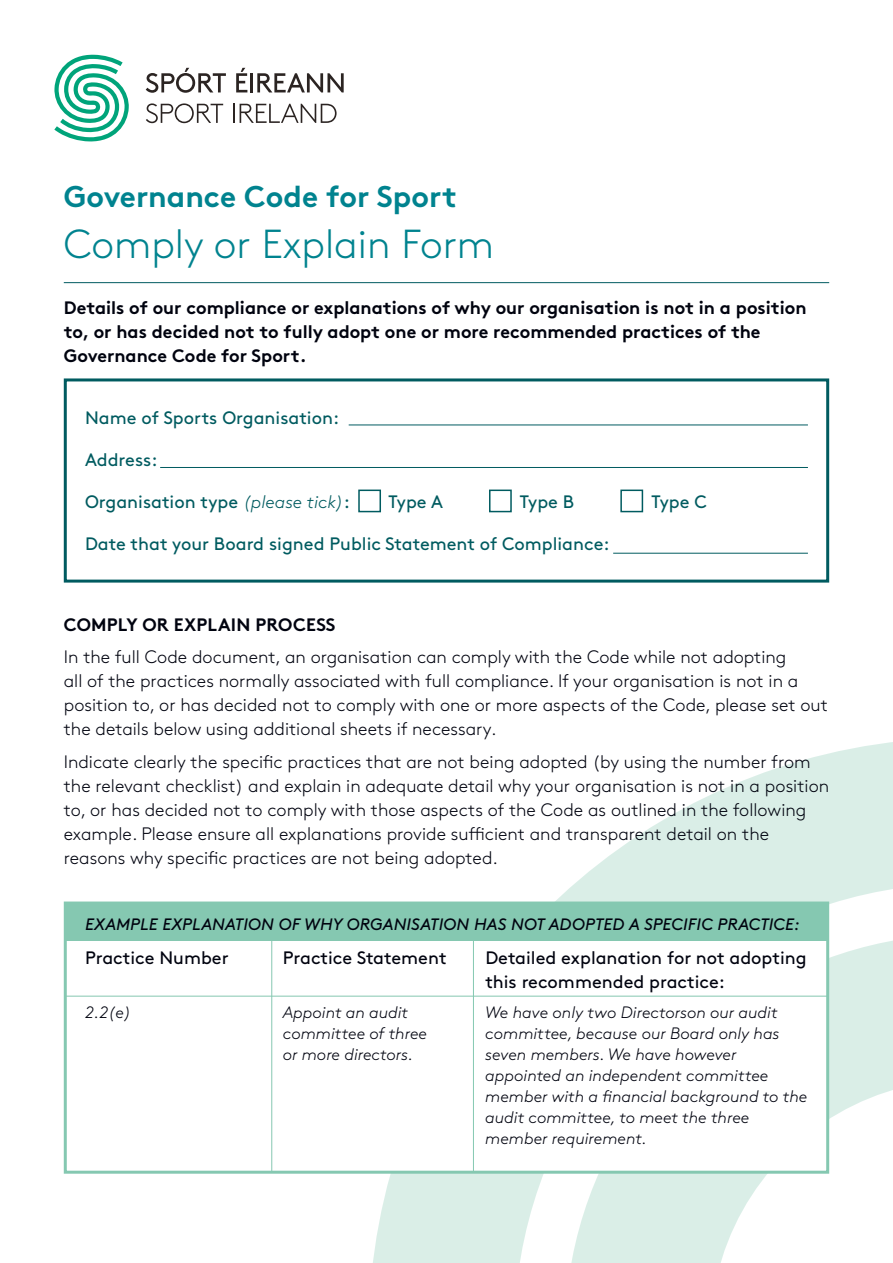
<style>
.page{position:relative;width:893px;height:1263px;background:#fff}
.page>*{position:absolute;margin:0;border:0;box-sizing:border-box;transform-origin:0 0}
.t1{font:300 40.5px "Brown Std";color:#00838f}
.t2{font:700 30px "Brown Std";color:#00838f}
.t3{font:300 18px/24px "Brown Std";color:#00030f}
.t4{font:700 18px/24px "Brown Std";color:#00030f}
.t5{font:18px "Brown Std";color:#005b60}
.t6{font:18px/24px "Brown Std";color:#00030f}
.t7{font:italic 300 16.5px/21px "Brown Std";color:#00030f}
.t8{font:italic 16.5px "Brown Std";letter-spacing:.01em;color:#00030f}
.s1{font-weight:300;font-style:italic}
</style>
<div class="page">
<svg style="left:373px;top:742px;width:520px;height:521px"></svg>
<svg style="left:569px;top:939px;width:324px;height:324px;fill:#daeee7"></svg>
<hr style="left:64px;top:282px;width:765px;height:1px;background:#005b60">
<svg style="left:54px;top:55px;width:75px;height:86px"></svg>
<svg style="left:146px;top:68px;width:80px;height:25px"></svg>
<svg style="left:236px;top:68px;width:11px;height:24px"></svg>
<hr style="left:250px;top:73px;width:3px;height:19px;background:#2b2422">
<svg style="left:257px;top:73px;width:87px;height:19px"></svg>
<svg style="left:146px;top:103px;width:77px;height:20px"></svg>
<svg style="left:234px;top:104px;width:103px;height:19px"></svg>
<div style="left:64px;top:378px;width:765px;height:205px;border:3px solid #005b60"></div>
<div style="left:64px;top:901px;width:765px;height:273px;background:#fff;border:3px solid #85c8b1"></div>
<hr style="left:349px;top:425px;width:459px;height:1px;background:#005b60">
<hr style="left:160px;top:467px;width:648px;height:1px;background:#005b60">
<hr style="left:613px;top:553px;width:195px;height:1px;background:#005b60">
<div style="left:358px;top:490px;width:23px;height:22px;border:2px solid #005b60"></div>
<div style="left:489px;top:490px;width:23px;height:22px;border:2px solid #005b60"></div>
<div style="left:620px;top:490px;width:23px;height:22px;border:2px solid #005b60"></div>
<div style="left:65px;top:902px;width:763px;height:39px;background:#85c8b1"></div>
<hr style="left:65px;top:996px;width:763px;height:1px;background:#85c8b1">
<hr style="left:473px;top:934px;width:1px;height:238px;background:#85c8b1">
<hr style="left:271px;top:934px;width:1px;height:238px;background:#85c8b1">
<h2 class="t2" style="left:64px;top:179px;width:395px">Governance Code for Sport</h2>
<h1 class="t1" style="left:64px;top:222px;width:432px">Comply or Explain Form</h1>
<p class="t4" style="left:64px;top:296px;width:744px">Details of our compliance or explanations of why our organisation is not in a position to, or has decided not to fully adopt one or more recommended practices of the<br>Governance Code for Sport.</p>
<p class="t5" style="left:85px;top:407px;width:256px">Name of Sports Organisation:</p>
<p class="t5" style="left:85px;top:449px;width:74px">Address:</p>
<p class="t5" style="left:85px;top:491px;width:266px">Organisation type <span class="s1">(please tick)</span>:</p>
<p class="t5" style="left:389px;top:491px;width:56px">Type A</p>
<p class="t5" style="left:520px;top:491px;width:56px">Type B</p>
<p class="t5" style="left:651px;top:491px;width:57px">Type C</p>
<p class="t5" style="left:85px;top:533px;width:526px">Date that your Board signed Public Statement of Compliance:</p>
<p class="t4" style="left:64px;top:613px;width:273px">COMPLY OR EXPLAIN PROCESS</p>
<p class="t3" style="left:64px;top:645px;width:766px">In the full Code document, an organisation can comply with the Code while not adopting<br>all of the practices normally associated with full compliance. If your organisation is not in a position to, or has decided not to comply with one or more aspects of the Code, please set out the details below using additional sheets if necessary.</p>
<p class="t3" style="left:64px;top:750px;width:767px">Indicate clearly the specific practices that are not being adopted (by using the number from the relevant checklist) and explain in adequate detail why your organisation is not in a position to, or has decided not to comply with those aspects of the Code as outlined in the following example. Please ensure all explanations provide sufficient and transparent detail on the reasons why specific practices are not being adopted.</p>
<p class="t8" style="left:85px;top:914px;width:716px">EXAMPLE EXPLANATION OF WHY ORGANISATION HAS NOT ADOPTED A SPECIFIC PRACTICE:</p>
<p class="t6" style="left:85px;top:946px;width:145px">Practice Number</p>
<p class="t6" style="left:283px;top:946px;width:165px">Practice Statement</p>
<p class="t6" style="left:485px;top:946px;width:323px">Detailed explanation for not adopting this recommended practice:</p>
<p class="t7" style="left:85px;top:1002px;width:48px">2.2(e)</p>
<p class="t7" style="left:283px;top:1002px;width:127px">Appoint an audit</p>
<p class="t7" style="left:485px;top:1002px;width:294px">We have only two Directorson our audit</p>
<p class="t7" style="left:283px;top:1023px;width:146px">committee of three</p>
<p class="t7" style="left:485px;top:1023px;width:296px">committee, because our Board only has</p>
<p class="t7" style="left:283px;top:1044px;width:132px">or more directors.</p>
<p class="t7" style="left:485px;top:1044px;width:324px">seven members. We have however appointed an independent committee member with a financial background to the audit committee, to meet the three member requirement.</p>
</div>
